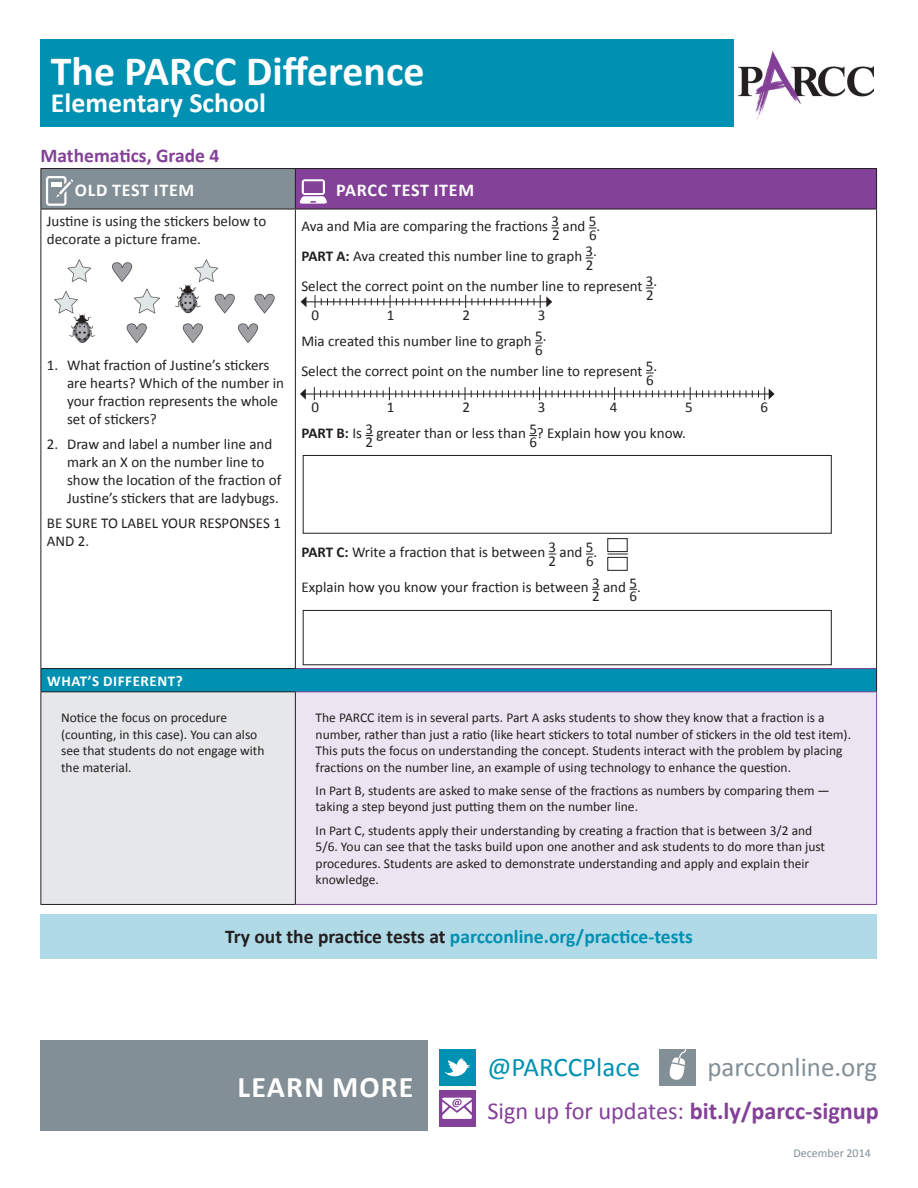
<style>
.page{position:relative;width:918px;height:1188px;background:#fff}
.page>*{position:absolute;margin:0;border:0;box-sizing:border-box;transform-origin:0 0}
.t1{font:700 41.85px "Calibri";color:#fff}
.t2{font:700 30px "Calibri";letter-spacing:.04em;color:#fff}
.t3{font:700 27.9px "Calibri";color:#fff}
.t4{font:27px "Calibri";color:#828f96}
.t5{font:27px "Calibri";color:#0091b2}
.t6{font:700 24.3px "Calibri";color:#834198}
.t7{font:700 19.5px "Calibri";color:#0091b2}
.t8{font:700 19.5px "Calibri";color:#834198}
.t9{font:700 18px "Calibri";letter-spacing:.04em;color:#fff}
.t10{font:15px/18px "Calibri";color:#231f20}
.t11{font:700 15px "Calibri";letter-spacing:.04em;color:#fff}
.t12{font:13.5px/16.5px "Calibri";color:#231f20}
.t13{font:12px "Calibri";color:#828f96}
.s1{font-weight:700}
.s2{color:#231f20}
.s3{font-weight:400}
</style>
<div class="page">
<div style="left:41px;top:169px;width:254px;height:40px;background:#828f96"></div>
<div style="left:295px;top:169px;width:582px;height:40px;background:#834198"></div>
<div style="left:41px;top:669px;width:836px;height:23px;background:#0091b2"></div>
<div style="left:41px;top:692px;width:254px;height:212px;background:#e6e7e9"></div>
<div style="left:295px;top:692px;width:582px;height:212px;background:#ece5f1"></div>
<hr style="left:40px;top:168px;width:255px;height:1px;background:#231f20">
<hr style="left:40px;top:169px;width:1px;height:40px;background:#231f20">
<hr style="left:295px;top:168px;width:582px;height:1px;background:#231f20">
<hr style="left:295px;top:169px;width:1px;height:40px;background:#231f20">
<hr style="left:876px;top:169px;width:1px;height:40px;background:#231f20">
<hr style="left:40px;top:209px;width:255px;height:1px;background:#231f20">
<hr style="left:40px;top:209px;width:1px;height:459px;background:#231f20">
<hr style="left:295px;top:209px;width:582px;height:1px;background:#231f20">
<hr style="left:295px;top:209px;width:1px;height:459px;background:#231f20">
<hr style="left:876px;top:209px;width:1px;height:460px;background:#231f20">
<svg style="left:40px;top:669px;width:1px;height:22px"></svg>
<svg style="left:876px;top:669px;width:1px;height:22px"></svg>
<hr style="left:40px;top:668px;width:256px;height:1px;background:#231f20">
<hr style="left:40px;top:691px;width:256px;height:1px;background:#231f20">
<hr style="left:40px;top:692px;width:1px;height:212px;background:#231f20">
<hr style="left:295px;top:692px;width:1px;height:212px;background:#231f20">
<hr style="left:40px;top:904px;width:256px;height:1px;background:#231f20">
<hr style="left:296px;top:668px;width:580px;height:1px;background:#834198">
<hr style="left:296px;top:691px;width:581px;height:1px;background:#834198">
<hr style="left:876px;top:692px;width:1px;height:212px;background:#834198">
<hr style="left:296px;top:904px;width:581px;height:1px;background:#834198">
<svg style="left:607px;top:554px;width:21px;height:1px"></svg>
<div style="left:40px;top:915px;width:838px;height:44px;background:#b1dae7"></div>
<div style="left:40px;top:39px;width:838px;height:88px;background:#0091b2"></div>
<div style="left:734px;top:36px;width:145px;height:95px;background:#fff"></div>
<img style="left:739px;top:50px;width:135px;height:69px">
<img style="left:54px;top:259px;width:221px;height:84px">
<hr style="left:306px;top:301px;width:241px;height:1px;background:#231f20">
<svg style="left:301px;top:297px;width:5px;height:10px"></svg>
<svg style="left:390px;top:295px;width:13px;height:13px"></svg>
<svg style="left:315px;top:295px;width:19px;height:13px"></svg>
<svg style="left:409px;top:298px;width:13px;height:7px"></svg>
<svg style="left:472px;top:298px;width:25px;height:7px"></svg>
<svg style="left:340px;top:298px;width:19px;height:7px"></svg>
<svg style="left:428px;top:298px;width:19px;height:7px"></svg>
<svg style="left:503px;top:298px;width:25px;height:7px"></svg>
<svg style="left:365px;top:298px;width:19px;height:7px"></svg>
<svg style="left:453px;top:295px;width:13px;height:13px"></svg>
<svg style="left:534px;top:295px;width:18px;height:13px"></svg>
<hr style="left:305px;top:394px;width:465px;height:1px;background:#231f20">
<svg style="left:300px;top:389px;width:6px;height:11px"></svg>
<svg style="left:314px;top:387px;width:13px;height:13px"></svg>
<svg style="left:402px;top:390px;width:13px;height:7px"></svg>
<svg style="left:621px;top:390px;width:19px;height:7px"></svg>
<svg style="left:465px;top:387px;width:25px;height:13px"></svg>
<svg style="left:333px;top:390px;width:13px;height:7px"></svg>
<svg style="left:552px;top:390px;width:19px;height:7px"></svg>
<svg style="left:646px;top:390px;width:13px;height:7px"></svg>
<svg style="left:715px;top:390px;width:19px;height:7px"></svg>
<svg style="left:421px;top:390px;width:19px;height:7px"></svg>
<svg style="left:496px;top:390px;width:19px;height:7px"></svg>
<svg style="left:352px;top:390px;width:19px;height:7px"></svg>
<svg style="left:577px;top:390px;width:19px;height:7px"></svg>
<svg style="left:665px;top:390px;width:13px;height:7px"></svg>
<svg style="left:377px;top:387px;width:19px;height:13px"></svg>
<svg style="left:602px;top:387px;width:13px;height:13px"></svg>
<svg style="left:446px;top:390px;width:13px;height:7px"></svg>
<svg style="left:684px;top:387px;width:25px;height:13px"></svg>
<svg style="left:521px;top:387px;width:25px;height:13px"></svg>
<svg style="left:740px;top:387px;width:35px;height:13px"></svg>
<div style="left:303px;top:455px;width:529px;height:79px;border:1px solid #231f20"></div>
<div style="left:303px;top:610px;width:529px;height:55px;border:1px solid #231f20"></div>
<div style="left:607px;top:538px;width:21px;height:14px;border:1px solid #231f20"></div>
<div style="left:607px;top:557px;width:21px;height:14px;border:1px solid #231f20"></div>
<svg style="left:46px;top:176px;width:27px;height:30px"></svg>
<hr style="left:51px;top:182px;width:11px;height:4px;background:#fff">
<svg style="left:300px;top:179px;width:27px;height:25px"></svg>
<div style="left:439px;top:1049px;width:36px;height:37px;background:#0091b2"></div>
<svg style="left:444px;top:1058px;width:26px;height:19px"></svg>
<div style="left:659px;top:1049px;width:37px;height:37px;background:#828f96"></div>
<svg style="left:669px;top:1049px;width:17px;height:31px"></svg>
<div style="left:439px;top:1090px;width:36px;height:37px;background:#834198"></div>
<svg style="left:442px;top:1098px;width:30px;height:21px"></svg>
<div style="left:40px;top:1040px;width:388px;height:91px;background:#828f96"></div>
<p class="t1" style="left:51px;top:45px;width:375px">The PARCC Difference</p>
<p class="t3" style="left:51px;top:85px;width:217px">Elementary School</p>
<p class="t8" style="left:40px;top:143px;width:180px">Mathematics, Grade 4</p>
<p class="t9" style="left:75px;top:178px;width:121px">OLD TEST ITEM</p>
<p class="t9" style="left:336px;top:178px;width:139px">PARCC TEST ITEM</p>
<p class="t10" style="left:47px;top:212px;width:221px">Justine is using the stickers below to decorate a picture frame.</p>
<p class="t10" style="left:301px;top:217px;width:300px">Ava and Mia are comparing the fractions 3 and 5.</p>
<p class="t10" style="left:552px;top:226px;width:9px">2</p>
<p class="t10" style="left:589px;top:226px;width:9px">6</p>
<p class="t10" style="left:301px;top:247px;width:297px"><span class="s1">PART A:</span> Ava created this number line to graph 3.</p>
<p class="t10" style="left:586px;top:256px;width:9px">2</p>
<p class="t10" style="left:301px;top:277px;width:357px">Select the correct point on the number line to represent 3.</p>
<p class="t10" style="left:646px;top:286px;width:9px">2</p>
<p class="t10" style="left:312px;top:306px;width:9px">0</p>
<p class="t10" style="left:387px;top:306px;width:9px">1</p>
<p class="t10" style="left:462px;top:306px;width:9px">2</p>
<p class="t10" style="left:538px;top:306px;width:9px">3</p>
<p class="t10" style="left:301px;top:332px;width:247px">Mia created this number line to graph 5.</p>
<p class="t10" style="left:535px;top:341px;width:9px">6</p>
<p class="t10" style="left:301px;top:362px;width:357px">Select the correct point on the number line to represent 5.</p>
<p class="t10" style="left:646px;top:371px;width:9px">6</p>
<p class="t10" style="left:312px;top:398px;width:9px">0</p>
<p class="t10" style="left:387px;top:398px;width:9px">1</p>
<p class="t10" style="left:462px;top:398px;width:9px">2</p>
<p class="t10" style="left:538px;top:398px;width:9px">3</p>
<p class="t10" style="left:610px;top:398px;width:9px">4</p>
<p class="t10" style="left:685px;top:398px;width:9px">5</p>
<p class="t10" style="left:761px;top:398px;width:9px">6</p>
<p class="t10" style="left:301px;top:424px;width:386px"><span class="s1">PART B:</span> Is 3 greater than or less than 5? Explain how you know.</p>
<p class="t10" style="left:366px;top:433px;width:9px">2</p>
<p class="t10" style="left:529px;top:433px;width:9px">6</p>
<p class="t10" style="left:67px;top:356px;width:218px;text-indent:-20px">1. What fraction of Justine’s stickers are hearts? Which of the number in your fraction represents the whole set of stickers?</p>
<p class="t10" style="left:67px;top:435px;width:216px;text-indent:-20px">2. Draw and label a number line and mark an X on the number line to show the location of the fraction of Justine’s stickers that are ladybugs.</p>
<p class="t10" style="left:47px;top:514px;width:236px">BE SURE TO LABEL YOUR RESPONSES 1<br>AND 2.</p>
<p class="t10" style="left:301px;top:543px;width:297px"><span class="s1">PART C:</span> Write a fraction that is between 3 and 5.</p>
<p class="t10" style="left:549px;top:552px;width:9px">2</p>
<p class="t10" style="left:586px;top:552px;width:9px">6</p>
<p class="t10" style="left:301px;top:578px;width:341px">Explain how you know your fraction is between 3 and 5.</p>
<p class="t10" style="left:592px;top:587px;width:9px">2</p>
<p class="t10" style="left:630px;top:587px;width:9px">6</p>
<p class="t11" style="left:47px;top:671px;width:137px">WHAT’S DIFFERENT?</p>
<p class="t12" style="left:61px;top:710px;width:205px">Notice the focus on procedure (counting, in this case). You can also see that students do not engage with the material.</p>
<p class="t12" style="left:316px;top:710px;width:537px">The PARCC item is in several parts. Part A asks students to show they know that a fraction is a number, rather than just a ratio (like heart stickers to total number of stickers in the old test item).<br>This puts the focus on understanding the concept. Students interact with the problem by placing fractions on the number line, an example of using technology to enhance the question.</p>
<p class="t12" style="left:316px;top:782px;width:516px">In Part B, students are asked to make sense of the fractions as numbers by comparing them — taking a step beyond just putting them on the number line.</p>
<p class="t12" style="left:316px;top:822px;width:511px">In Part C, students apply their understanding by creating a fraction that is between 3/2 and 5/6. You can see that the tasks build upon one another and ask students to do more than just procedures. Students are asked to demonstrate understanding and apply and explain their knowledge.</p>
<p class="t7" style="left:225px;top:924px;width:469px"><span class="s2">Try out the practice tests at</span> parcconline.org/practice-tests</p>
<p class="t2" style="left:238px;top:1068px;width:177px">LEARN MORE</p>
<p class="t5" style="left:487px;top:1050px;width:154px">@PARCCPlace</p>
<p class="t4" style="left:707px;top:1050px;width:171px">parcconline.org</p>
<p class="t6" style="left:487px;top:1096px;width:393px"><span class="s3">Sign up for updates:</span> bit.ly/parcc-signup</p>
<p class="t13" style="left:793px;top:1145px;width:79px">December 2014</p>
</div>
